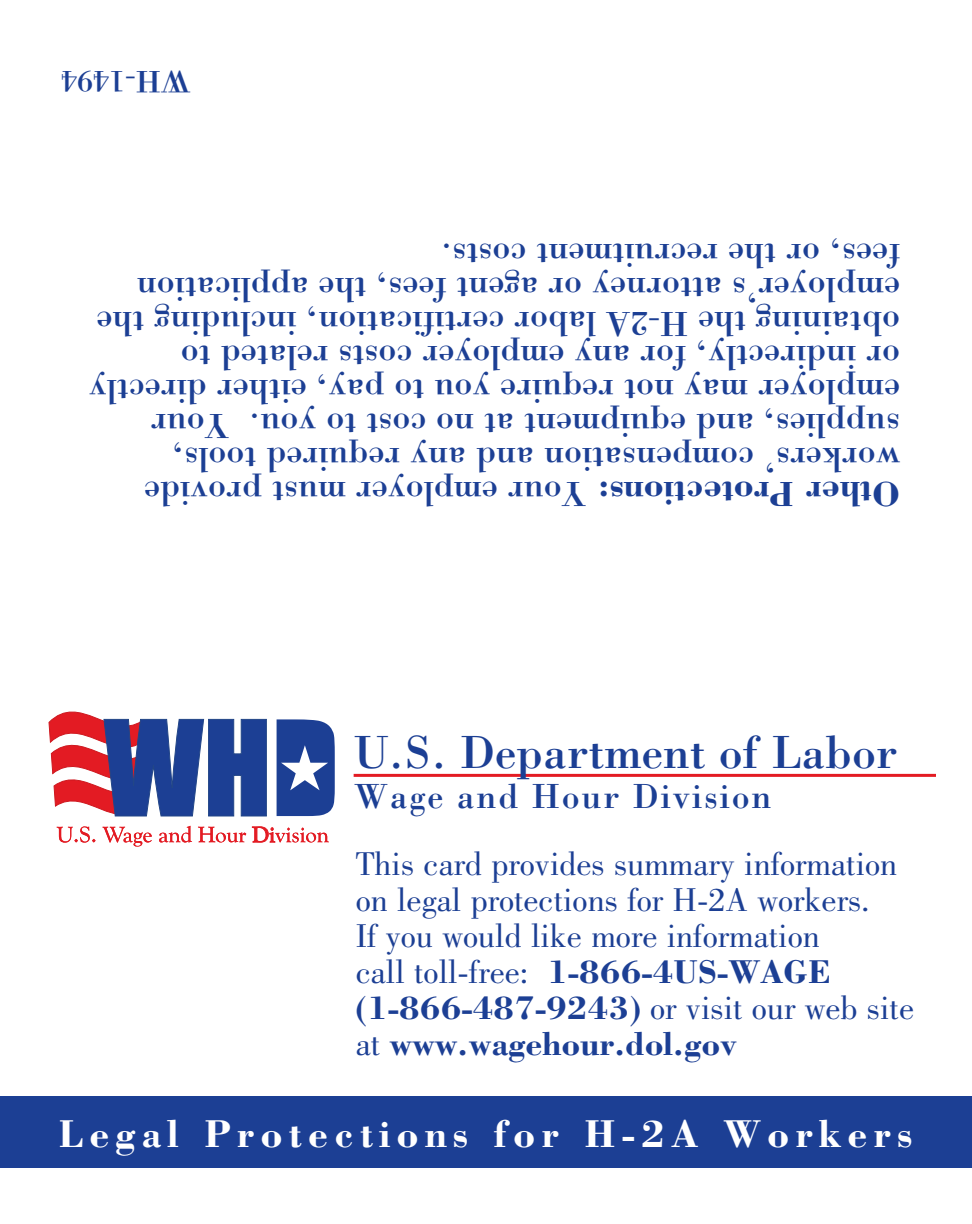
<style>
.page{position:relative;width:972px;height:1224px;background:#fff}
.page>*{position:absolute;margin:0;border:0;box-sizing:border-box;transform-origin:0 0}
.t1{font:48px "Bodoni";color:#1c3f94}
.t2{font:700 40px "Bodoni";letter-spacing:.15em;color:#fff}
.t3{font:36px/34px "Bodoni";color:#1c3f94}
.t4{font:36px "Bodoni";letter-spacing:.05em;color:#1c3f94}
.t5{font:34px/36px "Bodoni";color:#1c3f94}
.t6{font:32px "Bodoni";color:#1c3f94}
.s1{font-weight:700}
</style>
<div class="page">
<svg style="left:49px;top:711px;width:286px;height:136px"></svg>
<div style="left:0;top:1096px;width:972px;height:72px;background:#1c3f94"></div>
<hr style="left:354px;top:774px;width:582px;height:3px;background:#e31b23">
<p class="t6" style="left:191px;top:101px;width:131px;rotate:-180deg">WH-1494</p>
<p class="t3" style="left:900px;top:511px;width:813px;rotate:-180deg"><span class="s1">Other Protections:</span> Your employer must provide workers’ compensation and any required tools, supplies, and equipment at no cost to you. Your employer may not require you to pay, either directly or indirectly, for any employer costs related to obtaining the H-2A labor certification, including the employer’s attorney or agent fees, the application fees, or the recruitment costs.</p>
<h1 class="t1" style="left:354px;top:723px;width:545px">U.S. Department of Labor</h1>
<p class="t4" style="left:354px;top:774px;width:419px">Wage and Hour Division</p>
<p class="t5" style="left:356px;top:846px;width:560px">This card provides summary information on legal protections for H-2A workers.<br>If you would like more information<br>call toll-free: <span class="s1">1-866-4US-WAGE (1-866-487-9243)</span> or visit our web site at <span class="s1">www.wagehour.dol.gov</span></p>
<p class="t2" style="left:59px;top:1109px;width:855px">Legal Protections for H-2A Workers</p>
</div>
